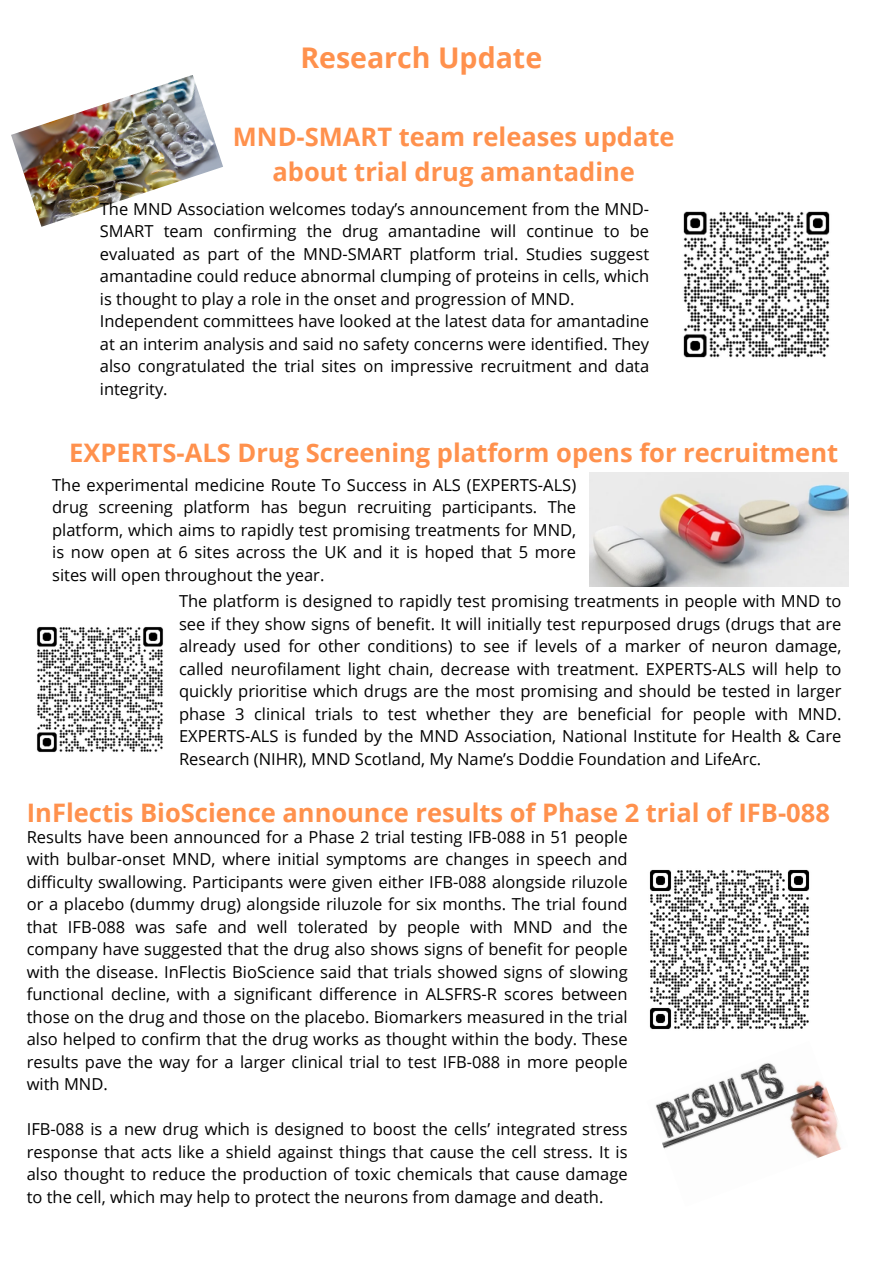
<style>
.page{position:relative;width:894px;height:1264px;background:#fff}
.page>*{position:absolute;margin:0;border:0;box-sizing:border-box;transform-origin:0 0}
.t1{font:700 28.5px "Open Sans";color:#ff914d}
.t2{font:700 25.5px/34.8px "Open Sans";color:#ff914d;text-align:center}
.t3{font:16.5px/22.5px "Open Sans";color:#000;text-align:justify}
</style>
<div class="page">
<img style="left:683px;top:211px;width:147px;height:147px">
<img style="left:11px;top:75px;width:212px;height:152px">
<img style="left:589px;top:472px;width:259px;height:114px">
<img style="left:655px;top:1063px;width:186px;height:95px">
<img style="left:649px;top:869px;width:161px;height:161px">
<img style="left:37px;top:626px;width:126px;height:127px">
<h1 class="t1" style="left:300px;top:37px;width:243px">Research Update</h1>
<p class="t2" style="left:233px;top:119px;width:443px">MND-SMART team releases update about trial drug amantadine</p>
<p class="t3" style="left:100px;top:197px;width:550px">The MND Association welcomes today’s announcement from the MND-SMART team confirming the drug amantadine will continue to be evaluated as part of the MND-SMART platform trial. Studies suggest amantadine could reduce abnormal clumping of proteins in cells, which is thought to play a role in the onset and progression of MND.</p>
<h2 class="t3" style="left:100px;top:310px;width:550px">Independent committees have looked at the latest data for amantadine at an interim analysis and said no safety concerns were identified. They also congratulated the trial sites on impressive recruitment and data integrity.</h2>
<p class="t2" style="left:69px;top:434px;width:770px">EXPERTS-ALS Drug Screening platform opens for recruitment</p>
<h2 class="t3" style="left:52px;top:473px;width:525px">The experimental medicine Route To Success in ALS (EXPERTS-ALS) drug screening platform has begun recruiting participants. The platform, which aims to rapidly test promising treatments for MND, is now open at 6 sites across the UK and it is hoped that 5 more sites will open throughout the year.</h2>
<p class="t3" style="left:179px;top:589px;width:663px">The platform is designed to rapidly test promising treatments in people with MND to see if they show signs of benefit. It will initially test repurposed drugs (drugs that are already used for other conditions) to see if levels of a marker of neuron damage, called neurofilament light chain, decrease with treatment. EXPERTS-ALS will help to quickly prioritise which drugs are the most promising and should be tested in larger phase 3 clinical trials to test whether they are beneficial for people with MND.<br>EXPERTS-ALS is funded by the MND Association, National Institute for Health &amp; Care Research (NIHR), MND Scotland, My Name’s Doddie Foundation and LifeArc.</p>
<p class="t2" style="left:27px;top:794px;width:804px">InFlectis BioScience announce results of Phase 2 trial of IFB-088</p>
<p class="t3" style="left:27px;top:825px;width:602px">Results have been announced for a Phase 2 trial testing IFB-088 in 51 people with bulbar-onset MND, where initial symptoms are changes in speech and difficulty swallowing. Participants were given either IFB-088 alongside riluzole or a placebo (dummy drug) alongside riluzole for six months. The trial found that IFB-088 was safe and well tolerated by people with MND and the company have suggested that the drug also shows signs of benefit for people with the disease. InFlectis BioScience said that trials showed signs of slowing functional decline, with a significant difference in ALSFRS-R scores between those on the drug and those on the placebo. Biomarkers measured in the trial also helped to confirm that the drug works as thought within the body. These results pave the way for a larger clinical trial to test IFB-088 in more people with MND.</p>
<p class="t3" style="left:27px;top:1117px;width:602px">IFB-088 is a new drug which is designed to boost the cells’ integrated stress response that acts like a shield against things that cause the cell stress. It is also thought to reduce the production of toxic chemicals that cause damage to the cell, which may help to protect the neurons from damage and death.</p>
</div>
